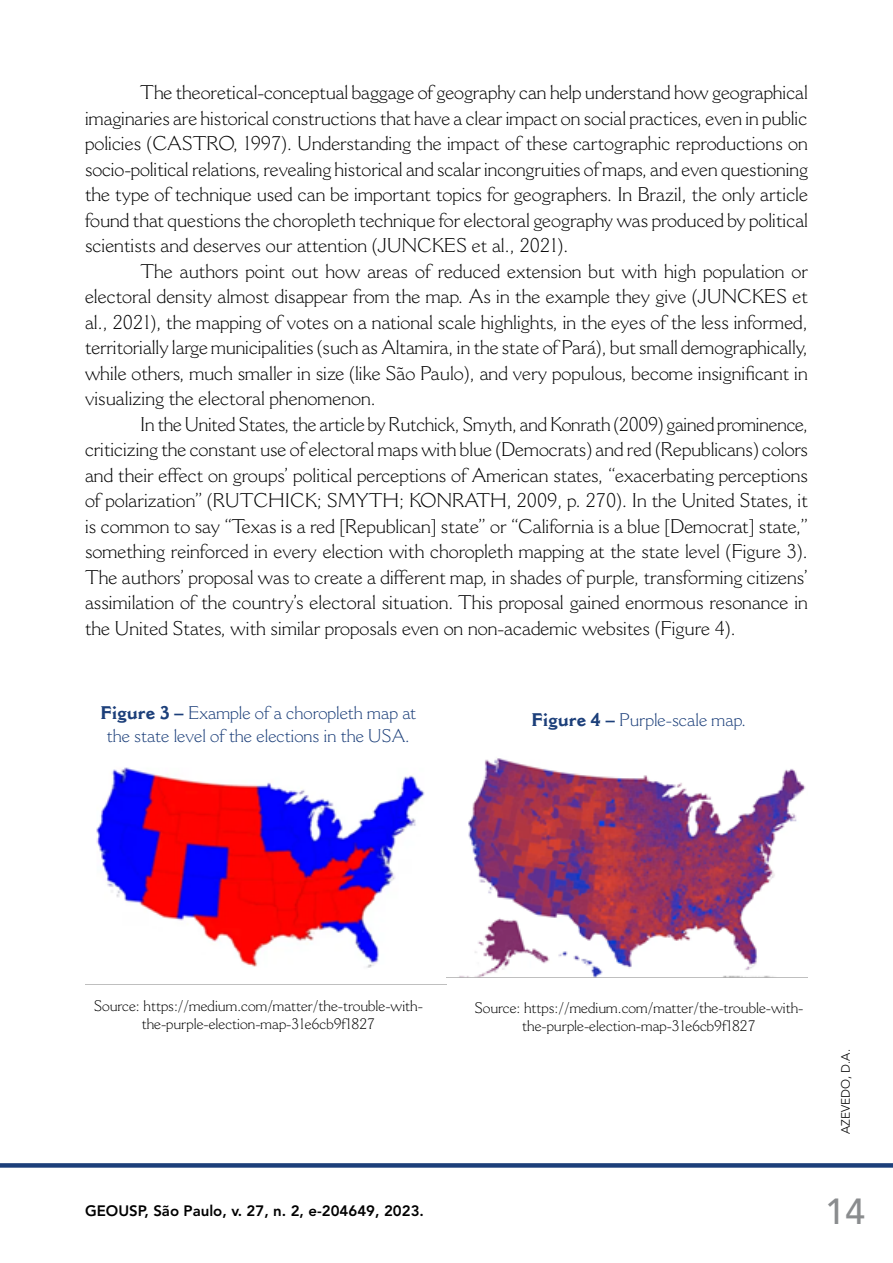
<style>
.page{position:relative;width:893px;height:1263px;background:#fff}
.page>*{position:absolute;margin:0;border:0;box-sizing:border-box;transform-origin:0 0}
.t1{font:500 36px "Avenir LT Std";color:#8a8c8e}
.t2{font:300 19.5px/25.5px "Cantoria MT Std";color:#000;text-align:justify}
.t3{font:300 18px/22.5px "Cantoria MT Std";color:#1c3f7a;text-align:center}
.t4{font:300 15px/18px "Cantoria MT Std";color:#000;text-align:center}
.t5{font:800 15px "Avenir LT Std";color:#000}
.t6{font:300 12px "Avenir LT Std";color:#000}
.s1{font-weight:700}
</style>
<div class="page">
<div style="left:0;top:1163px;width:893px;height:5px;background:#1c3f7a"></div>
<img style="left:85px;top:767px;width:361px;height:218px">
<img style="left:446px;top:758px;width:362px;height:220px">
<p class="t2" style="left:85px;top:80px;width:724px;text-indent:55px">The theoretical-conceptual baggage of geography can help understand how geographical imaginaries are historical constructions that have a clear impact on social practices, even in public policies (CASTRO, 1997). Understanding the impact of these cartographic reproductions on socio-political relations, revealing historical and scalar incongruities of maps, and even questioning the type of technique used can be important topics for geographers. In Brazil, the only article found that questions the choropleth technique for electoral geography was produced by political scientists and deserves our attention (JUNCKES et al., 2021).</p>
<p class="t2" style="left:85px;top:258px;width:724px;text-indent:55px">The authors point out how areas of reduced extension but with high population or electoral density almost disappear from the map. As in the example they give (JUNCKES et al., 2021), the mapping of votes on a national scale highlights, in the eyes of the less informed, territorially large municipalities (such as Altamira, in the state of Pará), but small demographically, while others, much smaller in size (like São Paulo), and very populous, become insignificant in visualizing the electoral phenomenon.</p>
<p class="t2" style="left:85px;top:411px;width:726px;text-indent:55px">In the United States, the article by Rutchick, Smyth, and Konrath (2009) gained prominence, criticizing the constant use of electoral maps with blue (Democrats) and red (Republicans) colors and their effect on groups’ political perceptions of American states, “exacerbating perceptions of polarization” (RUTCHICK; SMYTH; KONRATH, 2009, p. 270). In the United States, it is common to say “Texas is a red [Republican] state” or “California is a blue [Democrat] state,” something reinforced in every election with choropleth mapping at the state level (Figure 3).<br>The authors’ proposal was to create a different map, in shades of purple, transforming citizens’ assimilation of the country’s electoral situation. This proposal gained enormous resonance in the United States, with similar proposals even on non-academic websites (Figure 4).</p>
<p class="t3" style="left:100px;top:701px;width:317px"><span class="s1">Figure 3 –</span> Example of a choropleth map at the state level of the elections in the USA.</p>
<p class="t3" style="left:532px;top:709px;width:216px"><span class="s1">Figure 4 –</span> Purple-scale map.</p>
<p class="t4" style="left:94px;top:996px;width:331px">Source: https://medium.com/matter/the-trouble-with&shy;the-purple-election-map-31e6cb9f1827</p>
<p class="t4" style="left:474px;top:999px;width:331px">Source: https://medium.com/matter/the-trouble-with&shy;the-purple-election-map-31e6cb9f1827</p>
<p class="t6" style="left:838px;top:1134px;width:86px;rotate:-90deg">AZEVEDO, D.A.</p>
<p class="t5" style="left:85px;top:1202px;width:340px">GEOUSP, São Paulo, v. 27, n. 2, e-204649, 2023.</p>
<h1 class="t1" style="left:825px;top:1191px;width:42px">14</h1>
</div>
